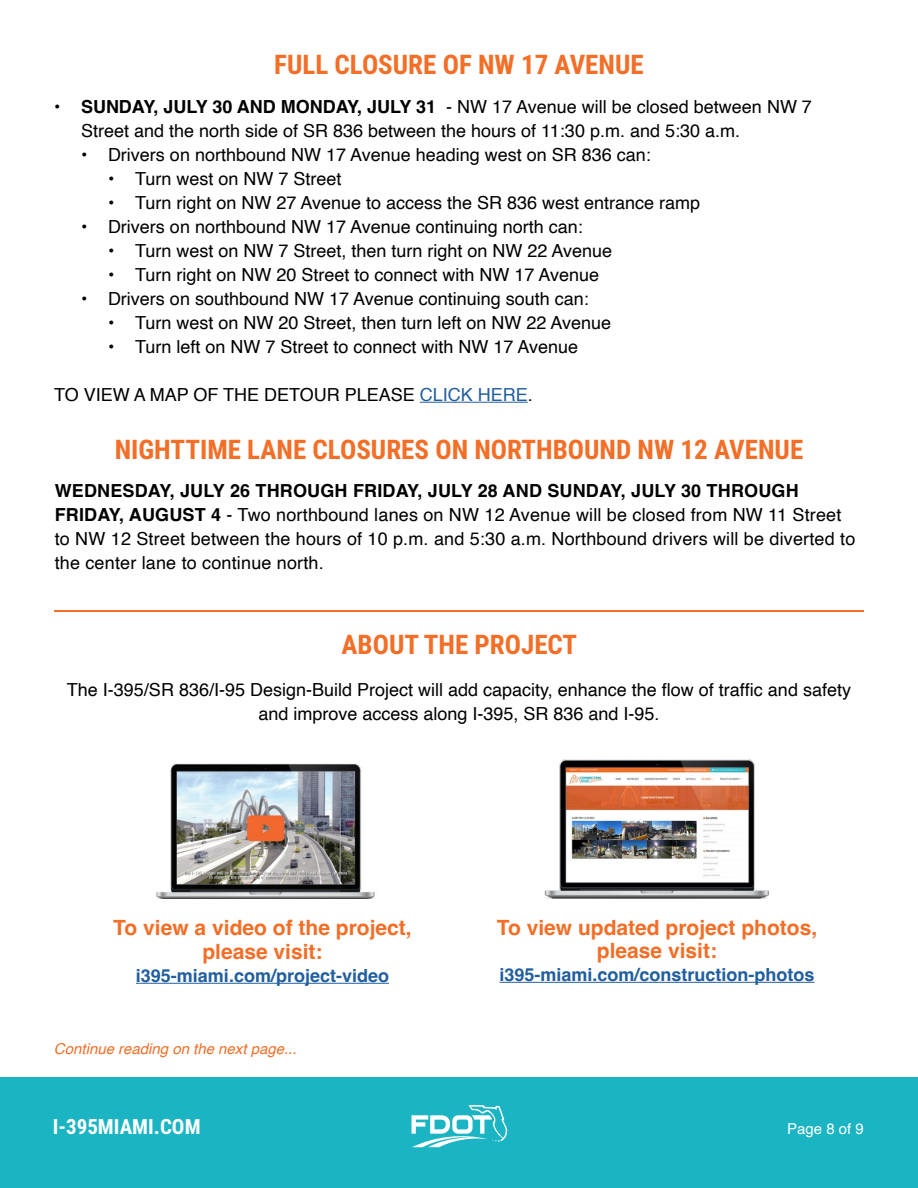
<style>
.page{position:relative;width:918px;height:1188px;background:#fff}
.page>*{position:absolute;margin:0;border:0;box-sizing:border-box;transform-origin:0 0}
.t1{font:700 27px "Roboto Condensed";color:#f36e27}
.t2{font:700 21px/24px "Helvetica";color:#f36e27;text-align:center}
.t3{font:700 21px "Roboto Condensed";color:#fff}
.t4{font:18px/24px "Helvetica";color:#000}
.t5{font:700 18px "Helvetica";color:#215e9e}
.t6{font:italic 15px "Helvetica";color:#f36e27}
.t7{font:15px "Helvetica";color:#fff}
.s1{font-weight:700}
.s2{color:#215e9e}
</style>
<div class="page">
<div style="left:0;top:1077px;width:918px;height:111px;background:#1ab4c3"></div>
<svg style="left:412px;top:1105px;width:95px;height:42px"></svg>
<hr style="left:420px;top:402px;width:108px;height:1px;background:#215e9e">
<hr style="left:54px;top:611px;width:810px;height:1px;background:#f36e27">
<hr style="left:136px;top:983px;width:253px;height:1px;background:#215e9e">
<hr style="left:499px;top:982px;width:316px;height:1px;background:#215e9e">
<img style="left:156px;top:763px;width:219px;height:136px">
<img style="left:544px;top:759px;width:225px;height:140px">
<h1 class="t1" style="left:274px;top:46px;width:371px">FULL CLOSURE OF NW 17 AVENUE</h1>
<p class="t4" style="left:81px;top:95px;width:733px;text-indent:-27px"><span class="s1">• SUNDAY, JULY 30 AND MONDAY, JULY 31</span> - NW 17 Avenue will be closed between NW 7<br>Street and the north side of SR 836 between the hours of 11:30 p.m. and 5:30 a.m.</p>
<p class="t4" style="left:81px;top:143px;width:571px">• Drivers on northbound NW 17 Avenue heading west on SR 836 can:</p>
<p class="t4" style="left:108px;top:167px;width:235px">• Turn west on NW 7 Street</p>
<p class="t4" style="left:108px;top:191px;width:594px">• Turn right on NW 27 Avenue to access the SR 836 west entrance ramp</p>
<p class="t4" style="left:81px;top:215px;width:503px">• Drivers on northbound NW 17 Avenue continuing north can:</p>
<p class="t4" style="left:108px;top:239px;width:506px">• Turn west on NW 7 Street, then turn right on NW 22 Avenue</p>
<p class="t4" style="left:108px;top:263px;width:493px">• Turn right on NW 20 Street to connect with NW 17 Avenue</p>
<p class="t4" style="left:81px;top:287px;width:509px">• Drivers on southbound NW 17 Avenue continuing south can:</p>
<p class="t4" style="left:108px;top:311px;width:505px">• Turn west on NW 20 Street, then turn left on NW 22 Avenue</p>
<p class="t4" style="left:108px;top:335px;width:472px">• Turn left on NW 7 Street to connect with NW 17 Avenue</p>
<p class="t4" style="left:54px;top:383px;width:480px">TO VIEW A MAP OF THE DETOUR PLEASE <span class="s2">CLICK HERE</span>.</p>
<h1 class="t1" style="left:115px;top:430px;width:690px">NIGHTTIME LANE CLOSURES ON NORTHBOUND NW 12 AVENUE</h1>
<p class="t4" style="left:55px;top:480px;width:802px"><span class="s1">WEDNESDAY, JULY 26 THROUGH FRIDAY, JULY 28 AND SUNDAY, JULY 30 THROUGH FRIDAY, AUGUST 4</span> - Two northbound lanes on NW 12 Avenue will be closed from NW 11 Street to NW 12 Street between the hours of 10 p.m. and 5:30 a.m. Northbound drivers will be diverted to the center lane to continue north.</p>
<h1 class="t1" style="left:342px;top:625px;width:237px">ABOUT THE PROJECT</h1>
<p class="t4" style="left:67px;top:678px;width:786px;text-align:center">The I-395/SR 836/I-95 Design-Build Project will add capacity, enhance the flow of traffic and safety and improve access along I-395, SR 836 and I-95.</p>
<p class="t2" style="left:113px;top:918px;width:300px">To view a video of the project, please visit:</p>
<p class="t5" style="left:136px;top:965px;width:255px">i395-miami.com/project-video</p>
<p class="t6" style="left:54px;top:1037px;width:244px">Continue reading on the next page...</p>
<p class="t2" style="left:497px;top:918px;width:322px;line-height:23.1px">To view updated project photos, please visit:</p>
<p class="t5" style="left:499px;top:964px;width:317px">i395-miami.com/construction-photos</p>
<p class="t3" style="left:53px;top:1112px;width:149px">I-395MIAMI.COM</p>
<p class="t7" style="left:787px;top:1117px;width:78px">Page 8 of 9</p>
</div>
